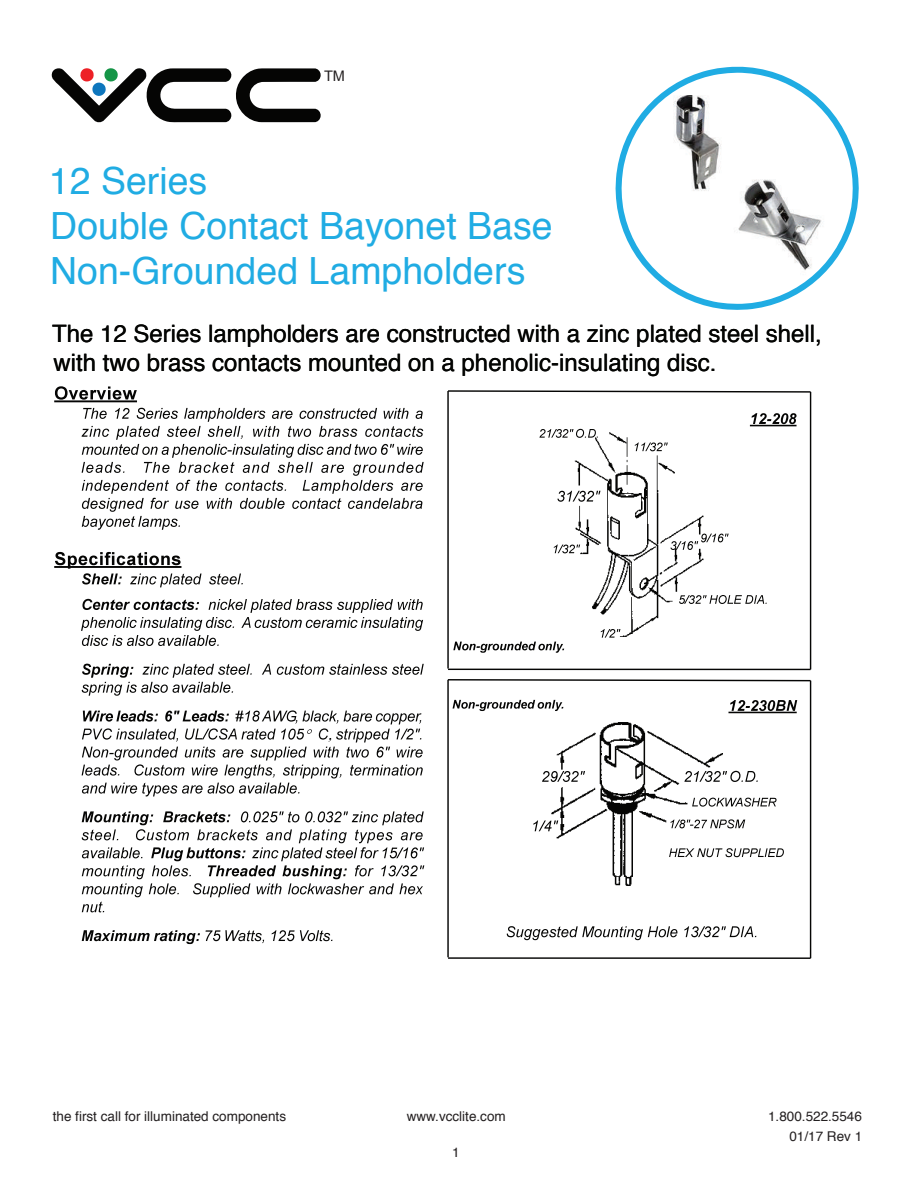
<style>
.page{position:relative;width:918px;height:1188px;background:#fff}
.page>*{position:absolute;margin:0;border:0;box-sizing:border-box;transform-origin:0 0}
.t1{font:37.5px/45px "Helvetica";color:#20ace3}
.t2{font:24px/28.8px "Helvetica";color:#040503}
.t3{font:14.55px "Arial";color:#231f20}
.t4{font:13.5px/20.1px "Helvetica";color:#231f20;text-align:right}
</style>
<div class="page">
<svg style="left:51px;top:68px;width:270px;height:55px"></svg>
<hr style="left:54px;top:400px;width:83px;height:2px;background:#050504">
<svg style="left:55px;top:386px;width:82px;height:14px"></svg>
<svg style="left:82px;top:408px;width:342px;height:122px"></svg>
<hr style="left:54px;top:566px;width:127px;height:2px;background:#050504">
<svg style="left:55px;top:552px;width:188px;height:35px"></svg>
<svg style="left:81px;top:599px;width:342px;height:47px"></svg>
<svg style="left:82px;top:664px;width:342px;height:32px"></svg>
<svg style="left:82px;top:710px;width:341px;height:86px"></svg>
<svg style="left:82px;top:811px;width:342px;height:101px"></svg>
<svg style="left:82px;top:930px;width:118px;height:14px"></svg>
<svg style="left:206px;top:930px;width:127px;height:13px"></svg>
<svg style="left:507px;top:926px;width:249px;height:14px"></svg>
<hr style="left:729px;top:712px;width:68px;height:1px;background:#050504">
<svg style="left:730px;top:700px;width:67px;height:11px"></svg>
<svg style="left:722px;top:819px;width:23px;height:9px"></svg>
<svg style="left:722px;top:848px;width:62px;height:9px"></svg>
<svg style="left:533px;top:820px;width:11px;height:11px"></svg>
<svg style="left:722px;top:771px;width:36px;height:11px"></svg>
<svg style="left:722px;top:798px;width:55px;height:9px"></svg>
<img style="left:544px;top:722px;width:178px;height:163px">
<svg style="left:453px;top:700px;width:110px;height:11px"></svg>
<svg style="left:448px;top:390px;width:364px;height:3px"></svg>
<hr style="left:448px;top:669px;width:363px;height:1px;background:#050504">
<hr style="left:810px;top:392px;width:1px;height:277px;background:#050504">
<hr style="left:447px;top:391px;width:2px;height:278px;background:#050504">
<svg style="left:447px;top:679px;width:365px;height:3px"></svg>
<hr style="left:448px;top:957px;width:363px;height:2px;background:#050504">
<hr style="left:810px;top:681px;width:1px;height:277px;background:#050504">
<hr style="left:447px;top:680px;width:2px;height:277px;background:#050504">
<svg style="left:616px;top:66px;width:243px;height:244px"></svg>
<hr style="left:750px;top:425px;width:47px;height:1px;background:#050504">
<svg style="left:752px;top:413px;width:45px;height:11px"></svg>
<svg style="left:557px;top:491px;width:15px;height:11px"></svg>
<svg style="left:554px;top:545px;width:18px;height:8px"></svg>
<svg style="left:601px;top:636px;width:19px;height:2px"></svg>
<svg style="left:711px;top:595px;width:56px;height:9px"></svg>
<svg style="left:711px;top:534px;width:18px;height:9px"></svg>
<img style="left:572px;top:432px;width:139px;height:204px">
<svg style="left:539px;top:429px;width:59px;height:9px"></svg>
<svg style="left:453px;top:642px;width:111px;height:11px"></svg>
<p class="t3" style="left:324px;top:66px;width:23px">TM</p>
<h1 class="t1" style="left:49px;top:159px;width:505px">12 Series<br>Double Contact Bayonet Base<br>Non-Grounded Lampholders</h1>
<p class="t2" style="left:52px;top:320px;width:771px">The 12 Series lampholders are constructed with a zinc plated steel shell, with two brass contacts mounted on a phenolic-insulating disc.</p>
<p class="t4" style="left:53px;top:1107px;width:235px">the first call for illuminated components</p>
<p class="t4" style="left:407px;top:1107px;width:101px">www.vcclite.com</p>
<p class="t4" style="left:768px;top:1107px;width:96px">1.800.522.5546<br>01/17 Rev 1</p>
<p class="t4" style="left:452px;top:1142px;width:9px">1</p>
</div>
